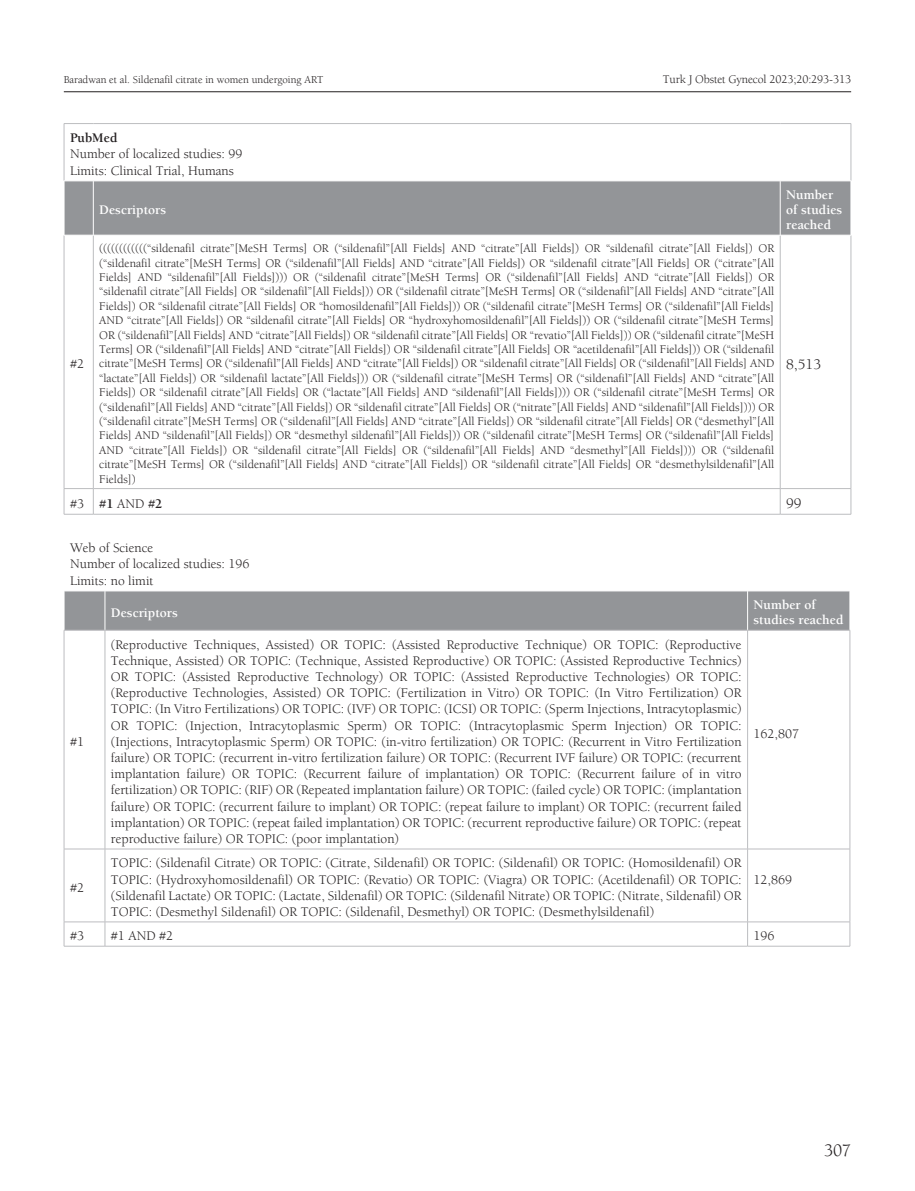
<style>
.page{position:relative;width:915px;height:1191px;background:#fff}
.page>*{position:absolute;margin:0;border:0;box-sizing:border-box;transform-origin:0 0}
.t1{font:18px "Berkeley";color:#231f20}
.TABLO-YAZI{font:15px "Berkeley";color:#231f20}
.TABLO-YAZI-2{font:13.5px/16.2px "Berkeley";color:#231f20;text-align:justify}
.TABLO-BASLIK{font:13.5px "Berkeley";color:#231f20}
.TABLO-ARA{font:700 13.5px/15px "Berkeley";color:#fff}
.TABLO-YAZI-3{font:700 13.5px "Berkeley";color:#231f20}
.TABLO-BASLIK-2{font:700 13.5px "Berkeley";color:#231f20}
.TABLO-YAZI-4{font:12px/14.4px "Berkeley";color:#231f20;text-align:justify}
.t2{font:10.8px "Berkeley";color:#231f20}
.s1{font-weight:400}
</style>
<div class="page">
<hr style="left:64px;top:91px;width:786px;height:1px;background:#231f20">
<hr style="left:93px;top:235px;width:1px;height:253px;background:#bcbdc0">
<hr style="left:779px;top:235px;width:1px;height:253px;background:#bcbdc0">
<hr style="left:93px;top:488px;width:687px;height:1px;background:#bcbdc0">
<hr style="left:780px;top:488px;width:70px;height:1px;background:#bcbdc0">
<svg style="left:779px;top:489px;width:1px;height:25px"></svg>
<hr style="left:64px;top:235px;width:1px;height:253px;background:#bcbdc0">
<hr style="left:850px;top:235px;width:1px;height:253px;background:#bcbdc0">
<svg style="left:850px;top:489px;width:1px;height:25px"></svg>
<svg style="left:64px;top:488px;width:30px;height:27px"></svg>
<hr style="left:93px;top:514px;width:687px;height:1px;background:#bcbdc0">
<hr style="left:780px;top:514px;width:70px;height:1px;background:#bcbdc0">
<svg style="left:64px;top:123px;width:29px;height:1px"></svg>
<hr style="left:64px;top:124px;width:1px;height:57px;background:#bcbdc0">
<hr style="left:93px;top:123px;width:687px;height:1px;background:#bcbdc0">
<hr style="left:780px;top:123px;width:70px;height:1px;background:#bcbdc0">
<hr style="left:850px;top:124px;width:1px;height:57px;background:#bcbdc0">
<div style="left:64px;top:181px;width:786px;height:55px;background:#939598"></div>
<hr style="left:93px;top:235px;width:687px;height:1px;background:#fff">
<hr style="left:780px;top:235px;width:70px;height:1px;background:#fff">
<div style="left:65px;top:591px;width:784px;height:39px;background:#939598"></div>
<hr style="left:105px;top:591px;width:1px;height:39px;background:#fff">
<hr style="left:747px;top:591px;width:1px;height:39px;background:#fff">
<hr style="left:105px;top:630px;width:1px;height:218px;background:#bcbdc0">
<hr style="left:747px;top:630px;width:1px;height:218px;background:#bcbdc0">
<hr style="left:64px;top:848px;width:41px;height:1px;background:#bcbdc0">
<hr style="left:105px;top:848px;width:642px;height:1px;background:#bcbdc0">
<hr style="left:105px;top:849px;width:1px;height:72px;background:#bcbdc0">
<hr style="left:747px;top:848px;width:102px;height:1px;background:#bcbdc0">
<hr style="left:747px;top:849px;width:1px;height:72px;background:#bcbdc0">
<hr style="left:64px;top:921px;width:41px;height:1px;background:#bcbdc0">
<hr style="left:105px;top:921px;width:642px;height:1px;background:#bcbdc0">
<svg style="left:105px;top:922px;width:1px;height:24px"></svg>
<hr style="left:747px;top:921px;width:102px;height:1px;background:#bcbdc0">
<svg style="left:747px;top:922px;width:1px;height:24px"></svg>
<hr style="left:64px;top:630px;width:41px;height:1px;background:#bcbdc0">
<hr style="left:64px;top:630px;width:1px;height:218px;background:#bcbdc0">
<hr style="left:105px;top:630px;width:642px;height:1px;background:#bcbdc0">
<hr style="left:747px;top:630px;width:102px;height:1px;background:#bcbdc0">
<hr style="left:849px;top:630px;width:1px;height:218px;background:#bcbdc0">
<hr style="left:64px;top:849px;width:1px;height:72px;background:#bcbdc0">
<hr style="left:849px;top:849px;width:1px;height:72px;background:#bcbdc0">
<svg style="left:64px;top:922px;width:1px;height:24px"></svg>
<svg style="left:849px;top:922px;width:1px;height:24px"></svg>
<hr style="left:64px;top:946px;width:41px;height:1px;background:#bcbdc0">
<hr style="left:105px;top:946px;width:642px;height:1px;background:#bcbdc0">
<hr style="left:747px;top:946px;width:102px;height:1px;background:#bcbdc0">
<p class="t2" style="left:64px;top:73px;width:261px">Baradwan et al. Sildenafil citrate in women undergoing ART</p>
<p class="TABLO-YAZI-4" style="left:662px;top:72px;width:190px">Turk J Obstet Gynecol 2023;20:293-313</p>
<p class="TABLO-BASLIK-2" style="left:70px;top:129px;width:49px">PubMed</p>
<p class="TABLO-BASLIK" style="left:70px;top:146px;width:174px">Number of localized studies: 99</p>
<p class="TABLO-BASLIK" style="left:70px;top:162px;width:165px">Limits: Clinical Trial, Humans</p>
<p class="TABLO-ARA" style="left:99px;top:202px;width:69px">Descriptors</p>
<p class="TABLO-YAZI-2" style="left:70px;top:355px;width:16px">#2</p>
<p class="TABLO-YAZI-4" style="left:99px;top:241px;width:676px">((((((((((((“sildenafil citrate”[MeSH Terms] OR (“sildenafil”[All Fields] AND “citrate”[All Fields]) OR “sildenafil citrate”[All Fields]) OR (“sildenafil citrate”[MeSH Terms] OR (“sildenafil”[All Fields] AND “citrate”[All Fields]) OR “sildenafil citrate”[All Fields] OR (“citrate”[All Fields] AND “sildenafil”[All Fields]))) OR (“sildenafil citrate”[MeSH Terms] OR (“sildenafil”[All Fields] AND “citrate”[All Fields]) OR “sildenafil citrate”[All Fields] OR “sildenafil”[All Fields])) OR (“sildenafil citrate”[MeSH Terms] OR (“sildenafil”[All Fields] AND “citrate”[All Fields]) OR “sildenafil citrate”[All Fields] OR “homosildenafil”[All Fields])) OR (“sildenafil citrate”[MeSH Terms] OR (“sildenafil”[All Fields] AND “citrate”[All Fields]) OR “sildenafil citrate”[All Fields] OR “hydroxyhomosildenafil”[All Fields])) OR (“sildenafil citrate”[MeSH Terms] OR (“sildenafil”[All Fields] AND “citrate”[All Fields]) OR “sildenafil citrate”[All Fields] OR “revatio”[All Fields])) OR (“sildenafil citrate”[MeSH Terms] OR (“sildenafil”[All Fields] AND “citrate”[All Fields]) OR “sildenafil citrate”[All Fields] OR “acetildenafil”[All Fields])) OR (“sildenafil citrate”[MeSH Terms] OR (“sildenafil”[All Fields] AND “citrate”[All Fields]) OR “sildenafil citrate”[All Fields] OR (“sildenafil”[All Fields] AND “lactate”[All Fields]) OR “sildenafil lactate”[All Fields])) OR (“sildenafil citrate”[MeSH Terms] OR (“sildenafil”[All Fields] AND “citrate”[All Fields]) OR “sildenafil citrate”[All Fields] OR (“lactate”[All Fields] AND “sildenafil”[All Fields]))) OR (“sildenafil citrate”[MeSH Terms] OR (“sildenafil”[All Fields] AND “citrate”[All Fields]) OR “sildenafil citrate”[All Fields] OR (“nitrate”[All Fields] AND “sildenafil”[All Fields]))) OR (“sildenafil citrate”[MeSH Terms] OR (“sildenafil”[All Fields] AND “citrate”[All Fields]) OR “sildenafil citrate”[All Fields] OR (“desmethyl”[All Fields] AND “sildenafil”[All Fields]) OR “desmethyl sildenafil”[All Fields])) OR (“sildenafil citrate”[MeSH Terms] OR (“sildenafil”[All Fields] AND “citrate”[All Fields]) OR “sildenafil citrate”[All Fields] OR (“sildenafil”[All Fields] AND “desmethyl”[All Fields]))) OR (“sildenafil citrate”[MeSH Terms] OR (“sildenafil”[All Fields] AND “citrate”[All Fields]) OR “sildenafil citrate”[All Fields] OR “desmethylsildenafil”[All Fields])</p>
<p class="TABLO-ARA" style="left:785px;top:187px;width:58px">Number of studies reached</p>
<p class="TABLO-YAZI" style="left:785px;top:355px;width:37px">8,513</p>
<p class="TABLO-YAZI-2" style="left:70px;top:495px;width:16px">#3</p>
<p class="TABLO-YAZI-3" style="left:99px;top:495px;width:65px">#1 <span class="s1">AND</span> #2</p>
<p class="TABLO-YAZI" style="left:785px;top:494px;width:17px">99</p>
<p class="TABLO-BASLIK" style="left:70px;top:539px;width:85px">Web of Science</p>
<p class="TABLO-BASLIK" style="left:70px;top:556px;width:181px">Number of localized studies: 196</p>
<p class="TABLO-BASLIK" style="left:70px;top:572px;width:85px">Limits: no limit</p>
<p class="TABLO-ARA" style="left:111px;top:605px;width:69px">Descriptors</p>
<p class="TABLO-ARA" style="left:753px;top:597px;width:91px">Number of studies reached</p>
<p class="TABLO-YAZI-2" style="left:70px;top:733px;width:16px">#1</p>
<p class="TABLO-YAZI-2" style="left:70px;top:879px;width:16px">#2</p>
<p class="TABLO-YAZI-2" style="left:111px;top:636px;width:632px">(Reproductive Techniques, Assisted) OR TOPIC: (Assisted Reproductive Technique) OR TOPIC: (Reproductive Technique, Assisted) OR TOPIC: (Technique, Assisted Reproductive) OR TOPIC: (Assisted Reproductive Technics)<br>OR TOPIC: (Assisted Reproductive Technology) OR TOPIC: (Assisted Reproductive Technologies) OR TOPIC: (Reproductive Technologies, Assisted) OR TOPIC: (Fertilization in Vitro) OR TOPIC: (In Vitro Fertilization) OR TOPIC: (In Vitro Fertilizations) OR TOPIC: (IVF) OR TOPIC: (ICSI) OR TOPIC: (Sperm Injections, Intracytoplasmic)<br>OR TOPIC: (Injection, Intracytoplasmic Sperm) OR TOPIC: (Intracytoplasmic Sperm Injection) OR TOPIC: (Injections, Intracytoplasmic Sperm) OR TOPIC: (in-vitro fertilization) OR TOPIC: (Recurrent in Vitro Fertilization failure) OR TOPIC: (recurrent in-vitro fertilization failure) OR TOPIC: (Recurrent IVF failure) OR TOPIC: (recurrent implantation failure) OR TOPIC: (Recurrent failure of implantation) OR TOPIC: (Recurrent failure of in vitro fertilization) OR TOPIC: (RIF) OR (Repeated implantation failure) OR TOPIC: (failed cycle) OR TOPIC: (implantation failure) OR TOPIC: (recurrent failure to implant) OR TOPIC: (repeat failure to implant) OR TOPIC: (recurrent failed implantation) OR TOPIC: (repeat failed implantation) OR TOPIC: (recurrent reproductive failure) OR TOPIC: (repeat reproductive failure) OR TOPIC: (poor implantation)</p>
<p class="TABLO-YAZI-2" style="left:111px;top:854px;width:632px">TOPIC: (Sildenafil Citrate) OR TOPIC: (Citrate, Sildenafil) OR TOPIC: (Sildenafil) OR TOPIC: (Homosildenafil) OR TOPIC: (Hydroxyhomosildenafil) OR TOPIC: (Revatio) OR TOPIC: (Viagra) OR TOPIC: (Acetildenafil) OR TOPIC: (Sildenafil Lactate) OR TOPIC: (Lactate, Sildenafil) OR TOPIC: (Sildenafil Nitrate) OR TOPIC: (Nitrate, Sildenafil) OR TOPIC: (Desmethyl Sildenafil) OR TOPIC: (Sildenafil, Desmethyl) OR TOPIC: (Desmethylsildenafil)</p>
<p class="TABLO-YAZI-2" style="left:753px;top:725px;width:47px">162,807</p>
<p class="TABLO-YAZI-2" style="left:753px;top:871px;width:40px">12,869</p>
<p class="TABLO-YAZI-2" style="left:70px;top:927px;width:16px">#3</p>
<p class="TABLO-YAZI-2" style="left:111px;top:927px;width:64px">#1 AND #2</p>
<p class="TABLO-YAZI-2" style="left:753px;top:927px;width:23px">196</p>
<h1 class="t1" style="left:823px;top:1139px;width:29px">307</h1>
</div>
